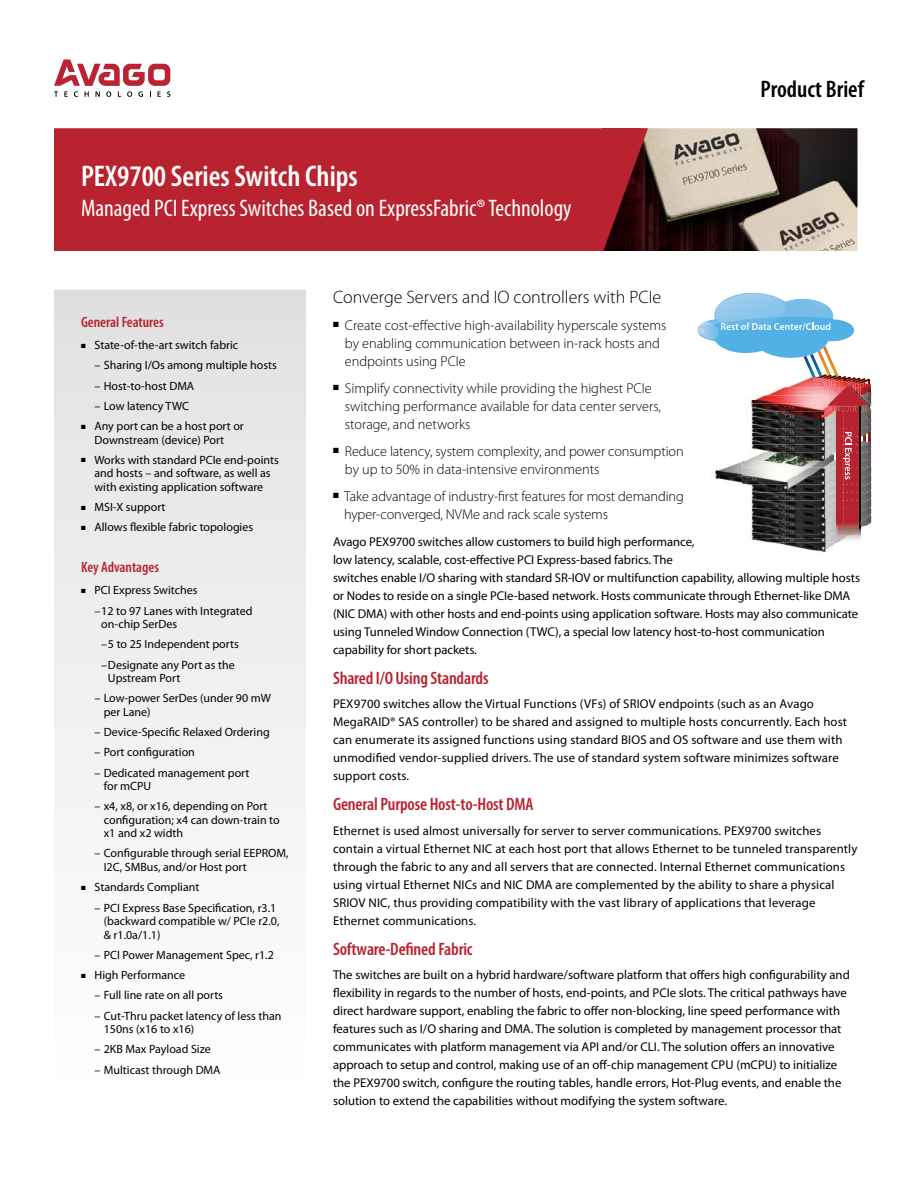
<style>
.page{position:relative;width:918px;height:1188px;background:#fff}
.page>*{position:absolute;margin:0;border:0;box-sizing:border-box;transform-origin:0 0}
.t1{font:600 condensed 30px "Myriad Pro";color:#fff}
.t2{font:condensed 24px "Myriad Pro";color:#fff}
.t3{font:600 condensed 24px "Myriad Pro";color:#000}
.t4{font:600 condensed 18px "Myriad Pro";letter-spacing:-.01em;color:#b8232f}
.t5{font:300 18px "Myriad Pro";color:#000}
.t6{font:600 condensed 15px "Myriad Pro";color:#b8232f}
.t7{font:300 14.25px/18px "Myriad Pro";color:#000}
.t8{font:12.75px/18px "Myriad Pro";color:#000}
.t9{font:12px/13.5px "Myriad Pro";color:#000}
</style>
<div class="page">
<svg style="left:54px;top:59px;width:116px;height:38px"></svg>
<img style="left:648px;top:128px;width:210px;height:123px">
<div style="left:54px;top:128px;width:594px;height:123px;background:#b8232f"></div>
<div style="left:54px;top:290px;width:252px;height:794px;background:linear-gradient(to bottom,#e1e1e2,#fefeff)"></div>
<img style="left:870px;top:468px;width:2px;height:56px">
<img style="left:870px;top:395px;width:2px;height:73px">
<svg style="left:697px;top:293px;width:173px;height:259px"></svg>
<h1 class="t1" style="left:81px;top:157px;width:278px">PEX9700 Series Switch Chips</h1>
<h2 class="t2" style="left:81px;top:194px;width:492px">Managed PCI Express Switches Based on ExpressFabric® Technology</h2>
<h2 class="t3" style="left:760px;top:74px;width:105px">Product Brief</h2>
<p class="t6" style="left:81px;top:312px;width:84px">General Features</p>
<p class="t9" style="left:81px;top:338px;width:159px">■ State-of-the-art switch fabric</p>
<p class="t9" style="left:94px;top:358px;width:184px">– Sharing I/Os among multiple hosts</p>
<p class="t9" style="left:94px;top:379px;width:101px">– Host-to-host DMA</p>
<p class="t9" style="left:94px;top:399px;width:96px">– Low latency TWC</p>
<p class="t9" style="left:81px;top:419px;width:164px;text-align:center">■ Any port can be a host port or<br>Downstream (device) Port</p>
<p class="t9" style="left:81px;top:453px;width:199px;text-align:center">■ Works with standard PCIe end-points and hosts – and software, as well as with existing application software</p>
<p class="t9" style="left:81px;top:500px;width:86px">■ MSI-X support</p>
<p class="t9" style="left:81px;top:520px;width:174px">■ Allows flexible fabric topologies</p>
<p class="t6" style="left:81px;top:558px;width:80px">Key Advantages</p>
<p class="t9" style="left:94px;top:580px;width:160px;line-height:20.2px;text-indent:-13px">■ PCI Express Switches<br>–12 to 97 Lanes with Integrated</p>
<p class="t9" style="left:101px;top:614px;width:139px;line-height:20.2px">on-chip SerDes<br>–5 to 25 Independent ports –Designate any Port as the</p>
<p class="t9" style="left:108px;top:671px;width:74px">Upstream Port</p>
<p class="t9" style="left:104px;top:691px;width:169px;text-indent:-9px">– Low-power SerDes (under 90 mW per Lane)</p>
<p class="t9" style="left:94px;top:725px;width:177px">– Device-Specific Relaxed Ordering</p>
<p class="t9" style="left:94px;top:745px;width:102px">– Port configuration</p>
<p class="t9" style="left:104px;top:766px;width:147px;text-indent:-9px">– Dedicated management port for mCPU</p>
<p class="t9" style="left:104px;top:799px;width:177px;text-indent:-9px">– x4, x8, or x16, depending on Port configuration; x4 can down-train to x1 and x2 width</p>
<p class="t9" style="left:104px;top:847px;width:186px;text-indent:-9px">– Configurable through serial EEPROM,<br>I2C, SMBus, and/or Host port</p>
<p class="t9" style="left:81px;top:880px;width:120px">■ Standards Compliant</p>
<p class="t9" style="left:104px;top:901px;width:177px;text-indent:-9px">– PCI Express Base Specification, r3.1 (backward compatible w/ PCIe r2.0, &amp; r1.0a/1.1)</p>
<p class="t9" style="left:94px;top:948px;width:181px">– PCI Power Management Spec, r1.2</p>
<p class="t9" style="left:81px;top:968px;width:106px">■ High Performance</p>
<p class="t9" style="left:94px;top:988px;width:130px">– Full line rate on all ports</p>
<p class="t9" style="left:104px;top:1009px;width:179px;text-indent:-9px">– Cut-Thru packet latency of less than<br>150ns (x16 to x16)</p>
<p class="t9" style="left:94px;top:1042px;width:118px">– 2KB Max Payload Size</p>
<p class="t9" style="left:94px;top:1063px;width:128px">– Multicast through DMA</p>
<h3 class="t5" style="left:333px;top:286px;width:330px">Converge Servers and IO controllers with PCIe</h3>
<p class="t7" style="left:345px;top:316px;width:323px;text-indent:-12px">■ Create cost-effective high-availability hyperscale systems by enabling communication between in-rack hosts and endpoints using PCIe</p>
<p class="t7" style="left:345px;top:379px;width:318px;text-indent:-12px">■ Simplify connectivity while providing the highest PCIe switching performance available for data center servers, storage, and networks</p>
<p class="t7" style="left:345px;top:442px;width:340px;text-indent:-12px">■ Reduce latency, system complexity, and power consumption by up to 50% in data-intensive environments</p>
<p class="t7" style="left:344px;top:487px;width:341px;text-indent:-11px">■ Take advantage of industry-first features for most demanding hyper-converged, NVMe and rack scale systems</p>
<p class="t8" style="left:333px;top:533px;width:529px">Avago PEX9700 switches allow customers to build high performance,<br>low latency, scalable, cost-effective PCI Express-based fabrics. The<br>switches enable I/O sharing with standard SR-IOV or multifunction capability, allowing multiple hosts or Nodes to reside on a single PCIe-based network. Hosts communicate through Ethernet-like DMA (NIC DMA) with other hosts and end-points using application software. Hosts may also communicate using Tunneled Window Connection (TWC), a special low latency host-to-host communication capability for short packets.</p>
<h3 class="t4" style="left:333px;top:667px;width:157px">Shared I/O Using Standards</h3>
<p class="t8" style="left:333px;top:695px;width:516px">PEX9700 switches allow the Virtual Functions (VFs) of SRIOV endpoints (such as an Avago MegaRAID® SAS controller) to be shared and assigned to multiple hosts concurrently. Each host can enumerate its assigned functions using standard BIOS and OS software and use them with unmodified vendor-supplied drivers. The use of standard system software minimizes software support costs.</p>
<h3 class="t4" style="left:333px;top:793px;width:202px">General Purpose Host-to-Host DMA</h3>
<p class="t8" style="left:333px;top:821px;width:526px">Ethernet is used almost universally for server to server communications. PEX9700 switches contain a virtual Ethernet NIC at each host port that allows Ethernet to be tunneled transparently through the fabric to any and all servers that are connected. Internal Ethernet communications using virtual Ethernet NICs and NIC DMA are complemented by the ability to share a physical SRIOV NIC, thus providing compatibility with the vast library of applications that leverage Ethernet communications.</p>
<h3 class="t4" style="left:333px;top:938px;width:141px">Software-Defined Fabric</h3>
<p class="t8" style="left:333px;top:966px;width:518px">The switches are built on a hybrid hardware/software platform that offers high configurability and flexibility in regards to the number of hosts, end-points, and PCIe slots. The critical pathways have direct hardware support, enabling the fabric to offer non-blocking, line speed performance with features such as I/O sharing and DMA. The solution is completed by management processor that communicates with platform management via API and/or CLI. The solution offers an innovative approach to setup and control, making use of an off-chip management CPU (mCPU) to initialize the PEX9700 switch, configure the routing tables, handle errors, Hot-Plug events, and enable the solution to extend the capabilities without modifying the system software.</p>
</div>
